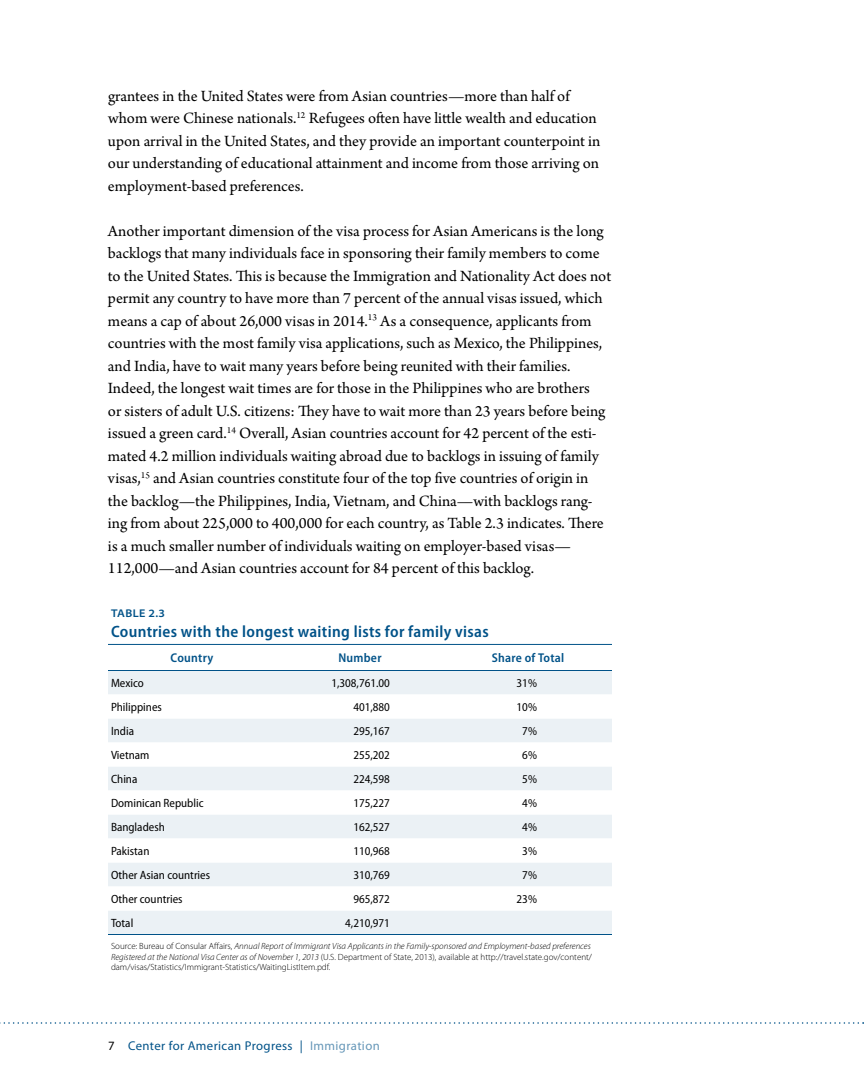
<style>
.page{position:relative;width:864px;height:1080px;background:#fff}
.page>*{position:absolute;margin:0;border:0;box-sizing:border-box;transform-origin:0 0}
.t1{font:16.5px/22.5px "Arno Pro";color:#000}
.t2{font:600 semi-condensed 16.5px "Myriad Pro";letter-spacing:.02em;color:#005288}
.t3{font:12.75px "Myriad Pro";letter-spacing:.03em;color:#005288}
.t4{font:600 semi-condensed 12.75px "Myriad Pro";letter-spacing:.02em;color:#005288}
.t5{font:semi-condensed 12px "Myriad Pro";color:#000}
.t6{font:600 semi-expanded 11.25px "Myriad Pro";letter-spacing:.04em;color:#005288}
.t7{font:300 9px/10.8px "Myriad Pro";color:#000}
.s1{font-style:italic}
.s2{color:#000}
.s3{color:#6697b8}
</style>
<div class="page">
<svg style="left:0;top:1022px;width:864px;height:2px"></svg>
<div style="left:108px;top:671px;width:504px;height:23px;background:#ebf1f5"></div>
<svg style="left:108px;top:719px;width:504px;height:215px;fill:#ebf1f5"></svg>
<hr style="left:108px;top:644px;width:168px;height:1px;background:#005288">
<hr style="left:276px;top:644px;width:168px;height:1px;background:#005288">
<hr style="left:444px;top:644px;width:168px;height:1px;background:#005288">
<hr style="left:108px;top:670px;width:168px;height:1px;background:#005288">
<hr style="left:276px;top:670px;width:168px;height:1px;background:#005288">
<hr style="left:444px;top:670px;width:168px;height:1px;background:#005288">
<hr style="left:108px;top:934px;width:168px;height:1px;background:#005288">
<hr style="left:276px;top:934px;width:168px;height:1px;background:#005288">
<hr style="left:444px;top:934px;width:168px;height:1px;background:#005288">
<p class="t1" style="left:108px;top:85px;width:494px">grantees in the United States were from Asian countries—more than half of whom were Chinese nationals.<sup>12</sup> Refugees often have little wealth and education upon arrival in the United States, and they provide an important counterpoint in our understanding of educational attainment and income from those arriving on employment-based preferences.</p>
<p class="t1" style="left:108px;top:220px;width:505px">Another important dimension of the visa process for Asian Americans is the long backlogs that many individuals face in sponsoring their family members to come to the United States. This is because the Immigration and Nationality Act does not permit any country to have more than 7 percent of the annual visas issued, which means a cap of about 26,000 visas in 2014.<sup>13</sup> As a consequence, applicants from countries with the most family visa applications, such as Mexico, the Philippines, and India, have to wait many years before being reunited with their families.<br>Indeed, the longest wait times are for those in the Philippines who are brothers<br>or sisters of adult U.S. citizens: They have to wait more than 23 years before being issued a green card.<sup>14</sup> Overall, Asian countries account for 42 percent of the esti&shy;mated 4.2 million individuals waiting abroad due to backlogs in issuing of family visas,<sup>15</sup> and Asian countries constitute four of the top five countries of origin in the backlog—the Philippines, India, Vietnam, and China—with backlogs rang&shy;ing from about 225,000 to 400,000 for each country, as Table 2.3 indicates. There is a much smaller number of individuals waiting on employer-based visas— 112,000—and Asian countries account for 84 percent of this backlog.</p>
<p class="t6" style="left:111px;top:607px;width:55px">TABLE 2.3</p>
<p class="t2" style="left:111px;top:622px;width:379px">Countries with the longest waiting lists for family visas</p>
<p class="t4" style="left:171px;top:650px;width:44px">Country</p>
<p class="t4" style="left:338px;top:650px;width:45px">Number</p>
<p class="t4" style="left:492px;top:650px;width:74px">Share of Total</p>
<p class="t5" style="left:111px;top:676px;width:34px">Mexico</p>
<p class="t5" style="left:331px;top:676px;width:60px">1,308,761.00</p>
<p class="t5" style="left:517px;top:676px;width:22px">31%</p>
<p class="t5" style="left:111px;top:700px;width:52px">Philippines</p>
<p class="t5" style="left:353px;top:700px;width:38px">401,880</p>
<p class="t5" style="left:517px;top:700px;width:22px">10%</p>
<p class="t5" style="left:111px;top:724px;width:25px">India</p>
<p class="t5" style="left:353px;top:724px;width:38px">295,167</p>
<p class="t5" style="left:522px;top:724px;width:16px">7%</p>
<p class="t5" style="left:111px;top:748px;width:40px">Vietnam</p>
<p class="t5" style="left:353px;top:748px;width:38px">255,202</p>
<p class="t5" style="left:522px;top:748px;width:16px">6%</p>
<p class="t5" style="left:111px;top:772px;width:28px">China</p>
<p class="t5" style="left:353px;top:772px;width:38px">224,598</p>
<p class="t5" style="left:522px;top:772px;width:16px">5%</p>
<p class="t5" style="left:111px;top:796px;width:94px">Dominican Republic</p>
<p class="t5" style="left:353px;top:796px;width:38px">175,227</p>
<p class="t5" style="left:522px;top:796px;width:16px">4%</p>
<p class="t5" style="left:111px;top:820px;width:55px">Bangladesh</p>
<p class="t5" style="left:353px;top:820px;width:38px">162,527</p>
<p class="t5" style="left:522px;top:820px;width:16px">4%</p>
<p class="t5" style="left:111px;top:844px;width:40px">Pakistan</p>
<p class="t5" style="left:353px;top:844px;width:38px">110,968</p>
<p class="t5" style="left:522px;top:844px;width:16px">3%</p>
<p class="t5" style="left:111px;top:868px;width:101px">Other Asian countries</p>
<p class="t5" style="left:353px;top:868px;width:38px">310,769</p>
<p class="t5" style="left:522px;top:868px;width:16px">7%</p>
<p class="t5" style="left:111px;top:892px;width:73px">Other countries</p>
<p class="t5" style="left:353px;top:892px;width:38px">965,872</p>
<p class="t5" style="left:517px;top:892px;width:22px">23%</p>
<p class="t5" style="left:111px;top:916px;width:24px">Total</p>
<p class="t5" style="left:345px;top:916px;width:46px">4,210,971</p>
<p class="t7" style="left:111px;top:940px;width:483px">Source: Bureau of Consular Affairs, <span class="s1">Annual Report of Immigrant Visa Applicants in the Family-sponsored and Employment-based preferences<br>Registered at the National Visa Center as of November 1, 2013</span> (U.S. Department of State, 2013), available at http://travel.state.gov/content/ dam/visas/Statistics/Immigrant-Statistics/WaitingListItem.pdf.</p>
<p class="t3" style="left:108px;top:1038px;width:273px"><span class="s2">7</span> Center for American Progress | <span class="s3">Immigration</span></p>
</div>
